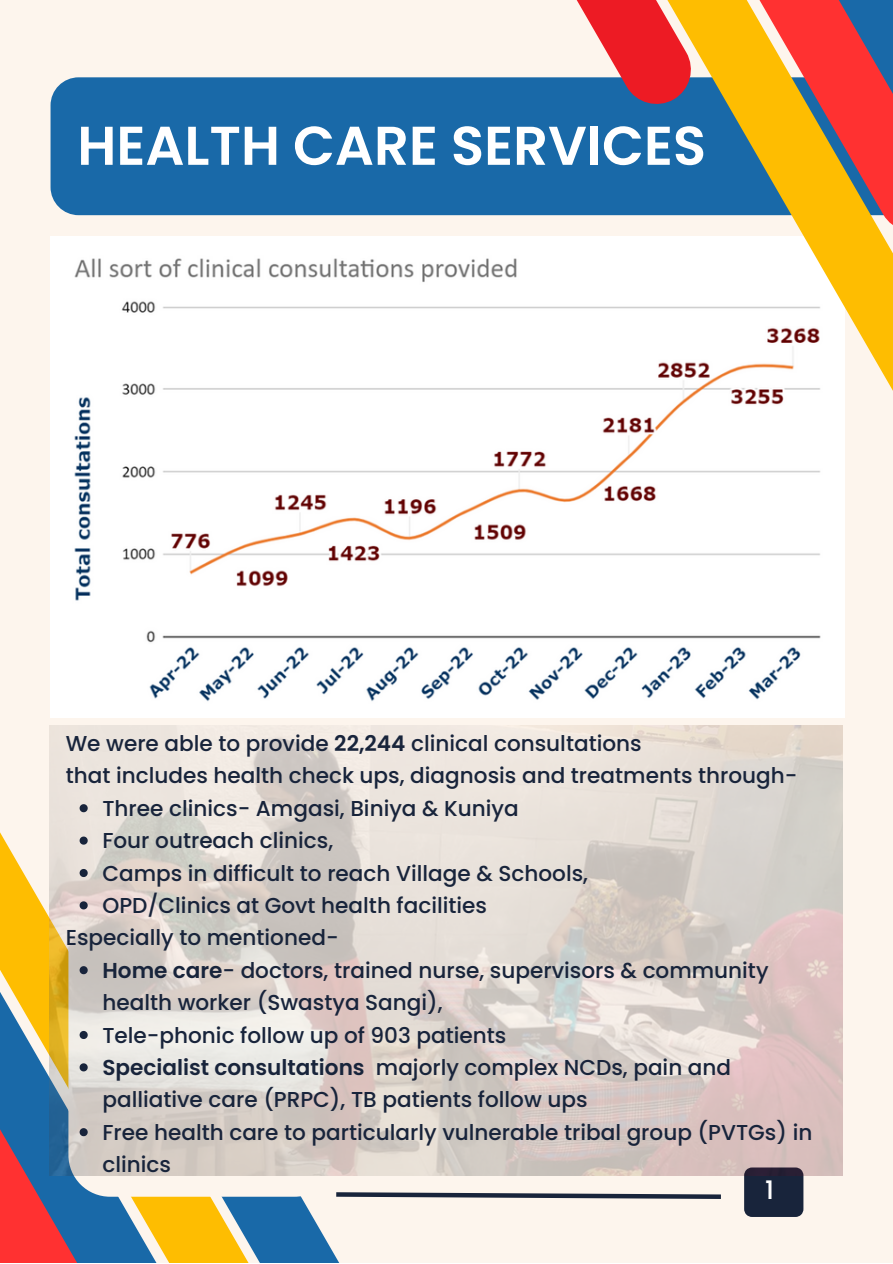
<style>
.page{position:relative;width:893px;height:1264px;background:#fff}
.page>*{position:absolute;margin:0;border:0;box-sizing:border-box;transform-origin:0 0}
.t1{font:600 54.45px "Poppins";color:#fff}
.t2{font:500 25.5px "Poppins";color:#fff}
.t3{font:500 21.6px/32.4px "Poppins";color:#18243b}
.s1{font-weight:600}
</style>
<div class="page">
<div style="left:0;top:0;width:892px;height:1262px;background:#fdf5ed"></div>
<div style="left:51px;top:77px;width:558px;height:138px;background:#1969a8"></div>
<svg style="left:0;top:782px;width:182px;height:480px"></svg>
<svg style="left:68px;top:1175px;width:114px;height:21px"></svg>
<svg style="left:182px;top:1175px;width:543px;height:87px"></svg>
<div style="left:744px;top:1175px;width:59px;height:41px;background:#18243b"></div>
<img style="left:50px;top:726px;width:792px;height:449px">
<img style="left:51px;top:237px;width:793px;height:480px">
<svg style="left:609px;top:0;width:283px;height:413px;background:#cfb596"></svg>
<svg style="left:518px;top:0;width:177px;height:109px"></svg>
<svg style="left:80px;top:804px;width:8px;height:8px"></svg>
<svg style="left:80px;top:836px;width:8px;height:8px"></svg>
<svg style="left:80px;top:869px;width:8px;height:8px"></svg>
<svg style="left:80px;top:901px;width:8px;height:8px"></svg>
<svg style="left:80px;top:966px;width:8px;height:8px"></svg>
<svg style="left:80px;top:1030px;width:8px;height:9px"></svg>
<svg style="left:80px;top:1063px;width:8px;height:8px"></svg>
<svg style="left:80px;top:1128px;width:8px;height:8px"></svg>
<p class="t1" style="left:77px;top:108px;width:630px">HEALTH CARE SERVICES</p>
<p class="t3" style="left:66px;top:727px;width:577px">We were able to provide <span class="s1">22,244</span> clinical consultations</p>
<p class="t3" style="left:66px;top:759px;width:733px">that includes health check ups, diagnosis and treatments through-</p>
<p class="t3" style="left:102px;top:792px;width:418px">Three clinics- Amgasi, Biniya &amp; Kuniya</p>
<p class="t3" style="left:102px;top:824px;width:232px">Four outreach clinics,</p>
<p class="t3" style="left:102px;top:856px;width:487px">Camps in difficult to reach Village &amp; Schools,</p>
<p class="t3" style="left:102px;top:889px;width:386px">OPD/Clinics at Govt health facilities</p>
<p class="t3" style="left:66px;top:921px;width:274px">Especially to mentioned-</p>
<p class="t3" style="left:102px;top:953px;width:667px"><span class="s1">Home care</span>- doctors, trained nurse, supervisors &amp; community health worker (Swastya Sangi),</p>
<p class="t3" style="left:102px;top:1018px;width:405px">Tele-phonic follow up of 903 patients</p>
<p class="t3" style="left:102px;top:1051px;width:630px"><span class="s1">Specialist consultations</span> majorly complex NCDs, pain and palliative care (PRPC), TB patients follow ups</p>
<p class="t3" style="left:102px;top:1115px;width:711px">Free health care to particularly vulnerable tribal group (PVTGs) in clinics</p>
<p class="t2" style="left:765px;top:1171px;width:10px">1</p>
</div>
